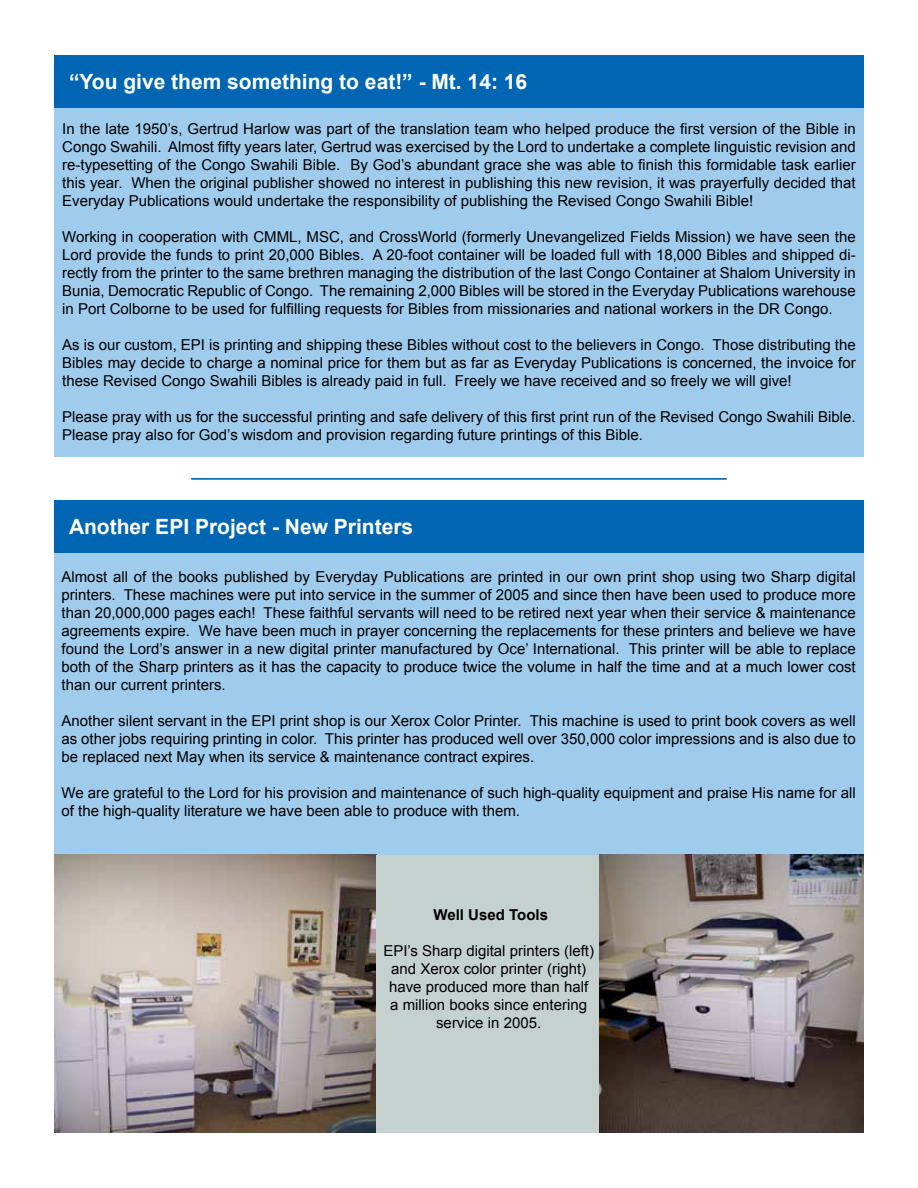
<style>
.page{position:relative;width:918px;height:1188px;background:#fff}
.page>*{position:absolute;margin:0;border:0;box-sizing:border-box;transform-origin:0 0}
.t1{font:700 21px "Arial";color:#fff}
.t2{font:15px/18px "Arial";color:#000;text-align:justify}
.t3{font:700 15px "Arial";color:#000}
</style>
<div class="page">
<div style="left:54px;top:548px;width:810px;height:307px;background:#9fcbed"></div>
<div style="left:54px;top:107px;width:810px;height:350px;background:#9fcbed"></div>
<hr style="left:191px;top:478px;width:536px;height:1px;background:#0066b3">
<hr style="left:191px;top:479px;width:536px;height:1px;background:#0066b3">
<div style="left:54px;top:55px;width:810px;height:53px;background:#0066b3"></div>
<div style="left:54px;top:500px;width:810px;height:53px;background:#0066b3"></div>
<img style="left:54px;top:855px;width:322px;height:277px">
<div style="left:376px;top:855px;width:223px;height:277px;background:#c5d1cf"></div>
<img style="left:599px;top:855px;width:264px;height:277px">
<h1 class="t1" style="left:69px;top:68px;width:460px">“You give them something to eat!” - Mt. 14: 16</h1>
<p class="t2" style="left:62px;top:119px;width:795px">In the late 1950’s, Gertrud Harlow was part of the translation team who helped produce the first version of the Bible in Congo Swahili. Almost fifty years later, Gertrud was exercised by the Lord to undertake a complete linguistic revision and re-typesetting of the Congo Swahili Bible. By God’s abundant grace she was able to finish this formidable task earlier this year. When the original publisher showed no interest in publishing this new revision, it was prayerfully decided that Everyday Publications would undertake the responsibility of publishing the Revised Congo Swahili Bible!</p>
<p class="t2" style="left:62px;top:227px;width:795px">Working in cooperation with CMML, MSC, and CrossWorld (formerly Unevangelized Fields Mission) we have seen the Lord provide the funds to print 20,000 Bibles. A 20-foot container will be loaded full with 18,000 Bibles and shipped di&shy;rectly from the printer to the same brethren managing the distribution of the last Congo Container at Shalom University in Bunia, Democratic Republic of Congo. The remaining 2,000 Bibles will be stored in the Everyday Publications warehouse in Port Colborne to be used for fulfilling requests for Bibles from missionaries and national workers in the DR Congo.</p>
<p class="t2" style="left:62px;top:335px;width:795px">As is our custom, EPI is printing and shipping these Bibles without cost to the believers in Congo. Those distributing the Bibles may decide to charge a nominal price for them but as far as Everyday Publications is concerned, the invoice for these Revised Congo Swahili Bibles is already paid in full. Freely we have received and so freely we will give!</p>
<p class="t2" style="left:62px;top:407px;width:795px">Please pray with us for the successful printing and safe delivery of this first print run of the Revised Congo Swahili Bible.<br>Please pray also for God’s wisdom and provision regarding future printings of this Bible.</p>
<h1 class="t1" style="left:69px;top:513px;width:346px">Another EPI Project - New Printers</h1>
<p class="t2" style="left:62px;top:568px;width:796px">Almost all of the books published by Everyday Publications are printed in our own print shop using two Sharp digital printers. These machines were put into service in the summer of 2005 and since then have been used to produce more than 20,000,000 pages each! These faithful servants will need to be retired next year when their service &amp; maintenance agreements expire. We have been much in prayer concerning the replacements for these printers and believe we have found the Lord’s answer in a new digital printer manufactured by Oce’ International. This printer will be able to replace both of the Sharp printers as it has the capacity to produce twice the volume in half the time and at a much lower cost than our current printers.</p>
<p class="t2" style="left:62px;top:712px;width:796px">Another silent servant in the EPI print shop is our Xerox Color Printer. This machine is used to print book covers as well as other jobs requiring printing in color. This printer has produced well over 350,000 color impressions and is also due to be replaced next May when its service &amp; maintenance contract expires.</p>
<p class="t2" style="left:62px;top:784px;width:796px">We are grateful to the Lord for his provision and maintenance of such high-quality equipment and praise His name for all of the high-quality literature we have been able to produce with them.</p>
<p class="t3" style="left:434px;top:904px;width:116px">Well Used Tools</p>
<p class="t2" style="left:383px;top:941px;width:212px;text-align:center">EPI’s Sharp digital printers (left) and Xerox color printer (right) have produced more than half a million books since entering service in 2005.</p>
</div>
